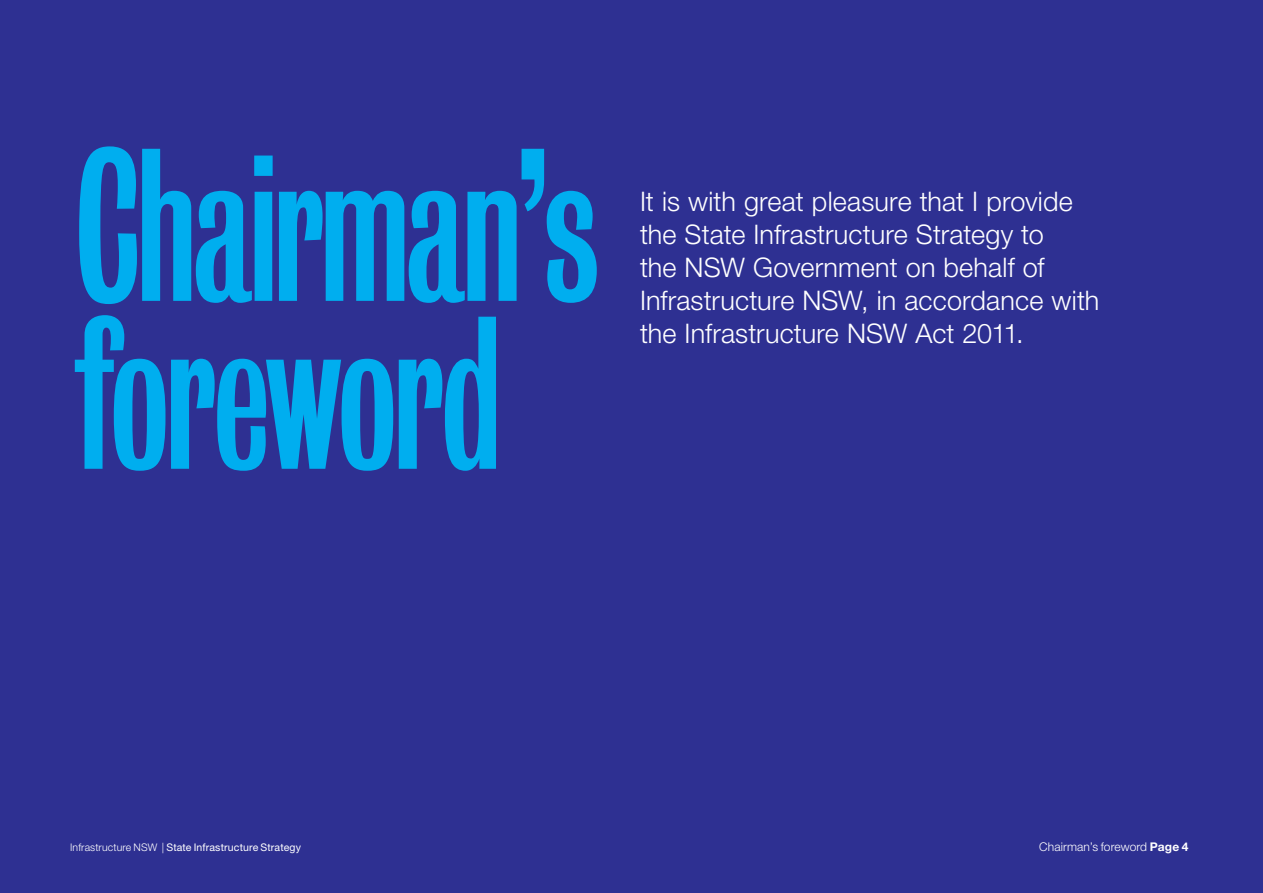
<style>
.page{position:relative;width:1263px;height:893px;background:#2e3092}
.page>*{position:absolute;margin:0;border:0;box-sizing:border-box;transform-origin:0 0}
.t1{font:198px/167.9px "Bureau Grotesque One Three";letter-spacing:-.015em;color:#00aeef}
.t2{font:300 27px/33px "Helvetica Neue LT Std";letter-spacing:.005em;color:#fff}
.t3{font:300 12px "Helvetica Neue LT Std";letter-spacing:.01em;color:#fff}
.t4{font:10.5px "Helvetica Neue LT Std";letter-spacing:.015em;color:#fff}
.s1{font-weight:300}
.s2{font-weight:700}
</style>
<div class="page">
<h1 class="t1" style="left:74px;top:145px;width:528px">Chairman’s foreword</h1>
<p class="t2" style="left:640px;top:184px;width:461px">It is with great pleasure that I provide the State Infrastructure Strategy to<br>the NSW Government on behalf of Infrastructure NSW, in accordance with the Infrastructure NSW Act 2011.</p>
<p class="t4" style="left:70px;top:841px;width:232px"><span class="s1">Infrastructure NSW |</span> State Infrastructure Strategy</p>
<p class="t3" style="left:1039px;top:839px;width:151px">Chairman’s foreword <span class="s2">Page 4</span></p>
</div>
